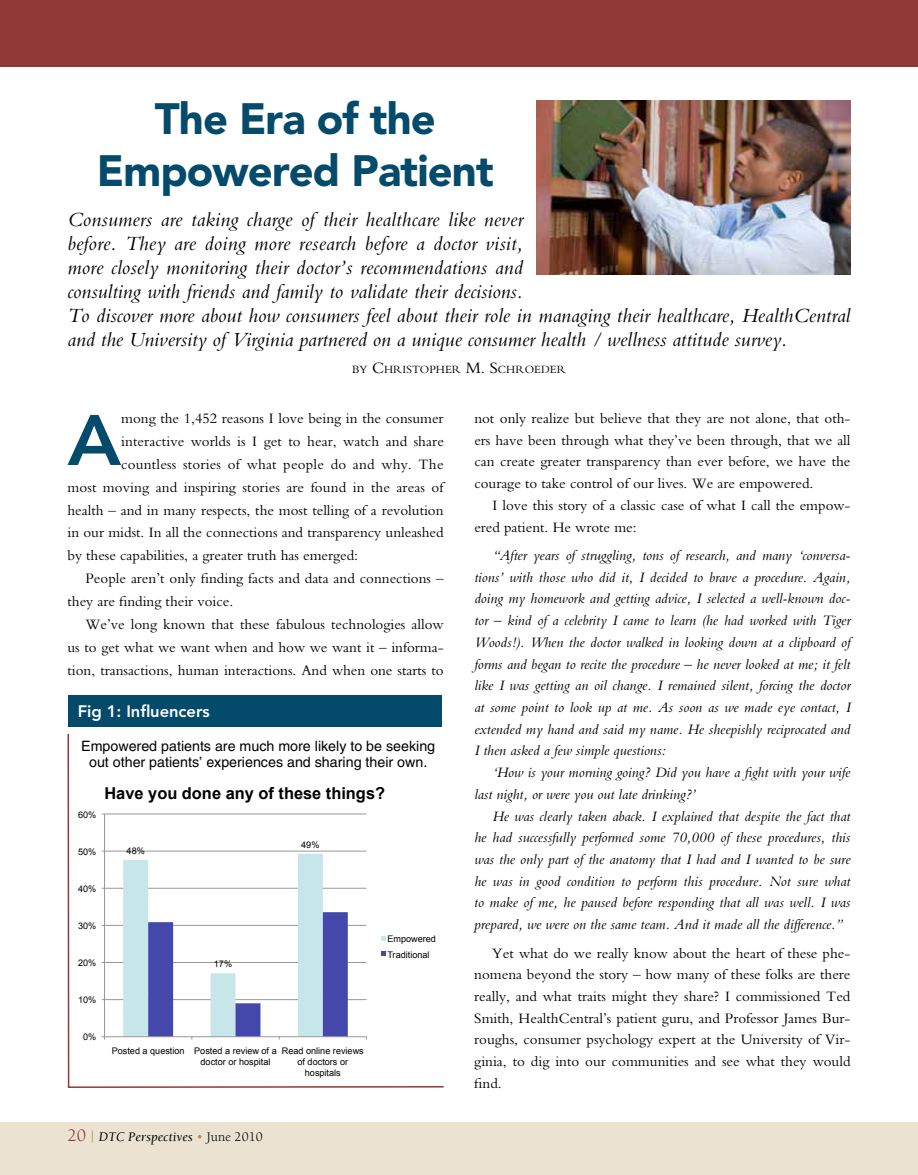
<style>
.page{position:relative;width:918px;height:1175px;background:#fff}
.page>*{position:absolute;margin:0;border:0;box-sizing:border-box;transform-origin:0 0}
.t1{font:800 70.65px "Avenir";color:#044a6b;scale:1.05 1}
.t2{font:700 49.2px "Arial";color:#000}
.t3{font:900 43.5px/52.2px "Avenir";letter-spacing:-.02em;color:#044a6b;text-align:center}
.t4{font:italic 21px/24px "Bembo";color:#000}
.t5{font:800 16.5px "Avenir";color:#fff}
.t6{font:700 16.35px "Arial";color:#000}
.t7{font:15px/21.8px "Bembo";color:#000;text-align:justify}
.t8{font:italic 15px/21.8px "Bembo";color:#000;text-align:justify}
.t9{font:14.25px/15.8px "Helvetica";color:#000;text-align:center}
.t10{font:italic 13.5px "Berkeley";color:#000}
.t11{font:11.55px "Bembo";color:#000}
.t12{font:9.15px/10.9px "Arial";color:#000}
.s1{font-size:16.5px}
.s2{font-style:normal;font-size:18px;color:#903937}
.s3{font-style:normal;font-size:15px;color:#b3904d}
.s4{font-style:normal;color:#b3904d}
.s5{font-style:normal}
</style>
<div class="page">
<div style="left:0;top:0;width:918px;height:67px;background:#903937"></div>
<div style="left:0;top:1122px;width:918px;height:52px;background:#ebe2d1"></div>
<div style="left:68px;top:695px;width:373px;height:31px;background:#044a6b"></div>
<svg style="left:67px;top:734px;width:377px;height:354px"></svg>
<div style="left:75px;top:772px;width:365px;height:314px;background:#fff"></div>
<hr style="left:105px;top:999px;width:262px;height:1px;background:#989898">
<hr style="left:105px;top:962px;width:262px;height:1px;background:#989898">
<hr style="left:105px;top:925px;width:262px;height:1px;background:#989898">
<hr style="left:105px;top:888px;width:262px;height:1px;background:#989898">
<hr style="left:105px;top:850px;width:262px;height:1px;background:#989898">
<hr style="left:105px;top:813px;width:262px;height:1px;background:#989898">
<hr style="left:104px;top:814px;width:1px;height:222px;background:#989898">
<hr style="left:105px;top:1036px;width:262px;height:1px;background:#989898">
<svg style="left:123px;top:853px;width:225px;height:186px"></svg>
<svg style="left:381px;top:936px;width:4px;height:4px"></svg>
<svg style="left:381px;top:951px;width:4px;height:5px"></svg>
<img style="left:537px;top:100px;width:313px;height:174px">
<h3 class="t3" style="left:97px;top:92px;width:398px">The Era of the<br>Empowered Patient</h3>
<p class="t4" style="left:68px;top:207px;width:784px">Consumers are taking charge of their healthcare like never<br>before. They are doing more research before a doctor visit,<br>more closely monitoring their doctor’s recommendations and<br>consulting with friends and family to validate their decisions.<br>To discover more about how consumers feel about their role in managing their healthcare, HealthCentral and the University of Virginia partnered on a unique consumer health / wellness attitude survey.</p>
<p class="t11" style="left:352px;top:363px;width:215px">BY <span class="s1">C</span>HRISTOPHER <span class="s1">M. S</span>CHROEDER</p>
<h1 class="t1" style="left:68px;top:398px;width:53px">A</h1>
<p class="t7" style="left:121px;top:407px;width:324px">mong the 1,452 reasons I love being in the consumer</p>
<p class="t7" style="left:121px;top:430px;width:324px">interactive worlds is I get to hear, watch and share</p>
<p class="t7" style="left:121px;top:453px;width:324px">countless stories of what people do and why. The</p>
<p class="t7" style="left:68px;top:476px;width:377px">most moving and inspiring stories are found in the areas of</p>
<p class="t7" style="left:68px;top:498px;width:378px">health – and in many respects, the most telling of a revolution</p>
<p class="t7" style="left:68px;top:521px;width:378px">in our midst. In all the connections and transparency unleashed</p>
<p class="t7" style="left:68px;top:544px;width:292px">by these capabilities, a greater truth has emerged:</p>
<p class="t7" style="left:86px;top:567px;width:360px">People aren’t only finding facts and data and connections –</p>
<p class="t7" style="left:68px;top:590px;width:167px">they are finding their voice.</p>
<p class="t7" style="left:86px;top:613px;width:360px">We’ve long known that these fabulous technologies allow</p>
<p class="t7" style="left:68px;top:636px;width:378px">us to get what we want when and how we want it – informa-</p>
<p class="t7" style="left:68px;top:659px;width:378px">tion, transactions, human interactions. And when one starts to</p>
<p class="t5" style="left:78px;top:701px;width:133px">Fig 1: Influencers</p>
<p class="t9" style="left:81px;top:738px;width:356px">Empowered patients are much more likely to be seeking out other patients’ experiences and sharing their own.</p>
<p class="t12" style="left:78px;top:809px;width:20px">60%</p>
<p class="t12" style="left:78px;top:847px;width:20px">50%</p>
<p class="t6" style="left:104px;top:787px;width:282px">Have you done any of these things?</p>
<p class="t12" style="left:127px;top:846px;width:20px">48%</p>
<p class="t12" style="left:301px;top:840px;width:20px">49%</p>
<p class="t12" style="left:78px;top:884px;width:20px">40%</p>
<p class="t12" style="left:78px;top:921px;width:20px">30%</p>
<p class="t12" style="left:78px;top:958px;width:20px">20%</p>
<p class="t12" style="left:78px;top:995px;width:20px">10%</p>
<p class="t12" style="left:83px;top:1032px;width:15px">0%</p>
<p class="t12" style="left:214px;top:959px;width:20px">17%</p>
<p class="t12" style="left:201px;top:1046px;width:78px;text-indent:-89px">Posted a question Posted a review of a doctor or hospital</p>
<p class="t12" style="left:282px;top:1046px;width:84px;text-align:center">Read online reviews of doctors or hospitals</p>
<p class="t12" style="left:387px;top:932px;width:50px;line-height:15.6px">Empowered<br>Traditional</p>
<p class="t10" style="left:68px;top:1129px;width:197px"><span class="s2">20</span> <span class="s3">|</span> DTC Perspectives <span class="s4">•</span> <span class="s5">June 2010</span></p>
<h2 class="t2" style="left:-2px;top:1126px;width:160px">encers</h2>
<p class="t7" style="left:474px;top:407px;width:378px">not only realize but believe that they are not alone, that oth&shy;ers have been through what they’ve been through, that we all can create greater transparency than ever before, we have the courage to take control of our lives. We are empowered.</p>
<p class="t7" style="left:474px;top:494px;width:378px;text-indent:18px">I love this story of a classic case of what I call the empow&shy;ered patient. He wrote me:</p>
<p class="t8" style="left:474px;top:544px;width:378px;text-indent:18px">“After years of struggling, tons of research, and many ‘conversa&shy;tions’ with those who did it, I decided to brave a procedure. Again, doing my homework and getting advice, I selected a well-known doc&shy;tor – kind of a celebrity I came to learn (he had worked with Tiger Woods!). When the doctor walked in looking down at a clipboard of forms and began to recite the procedure – he never looked at me; it felt like I was getting an oil change. I remained silent, forcing the doctor at some point to look up at me. As soon as we made eye contact, I extended my hand and said my name. He sheepishly reciprocated and I then asked a few simple questions:</p>
<p class="t8" style="left:474px;top:761px;width:378px;text-indent:18px">‘How is your morning going? Did you have a fight with your wife last night, or were you out late drinking?’</p>
<p class="t8" style="left:474px;top:804px;width:378px;text-indent:18px">He was clearly taken aback. I explained that despite the fact that he had successfully performed some 70,000 of these procedures, this was the only part of the anatomy that I had and I wanted to be sure he was in good condition to perform this procedure. Not sure what to make of me, he paused before responding that all was well. I was prepared, we were on the same team. And it made all the difference.”</p>
<p class="t7" style="left:474px;top:941px;width:378px;text-indent:18px">Yet what do we really know about the heart of these phe&shy;nomena beyond the story – how many of these folks are there really, and what traits might they share? I commissioned Ted Smith, HealthCentral’s patient guru, and Professor James Bur&shy;roughs, consumer psychology expert at the University of Vir&shy;ginia, to dig into our communities and see what they would find.</p>
</div>
